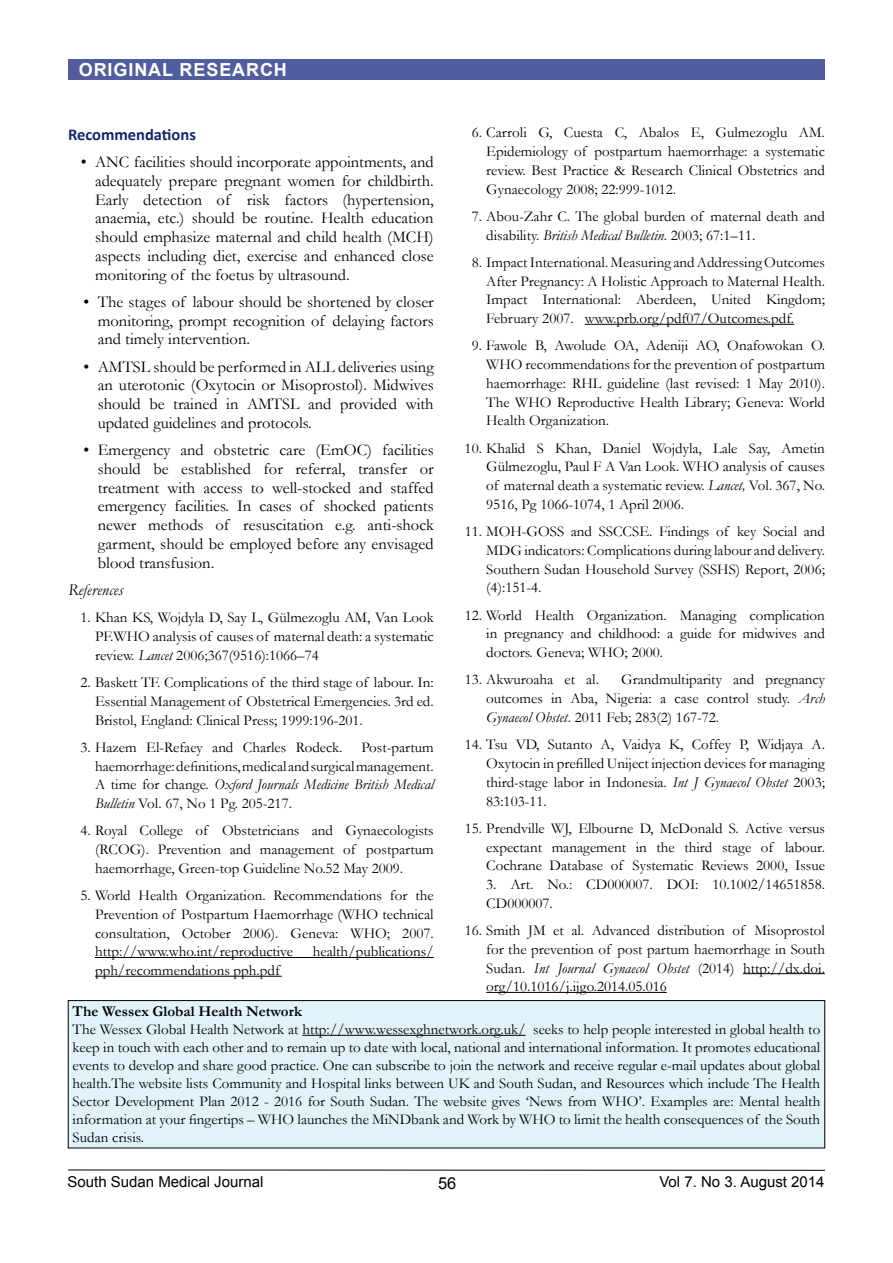
<style>
.page{position:relative;width:893px;height:1263px;background:#fff}
.page>*{position:absolute;margin:0;border:0;box-sizing:border-box;transform-origin:0 0}
.t1{font:700 18px "Arial";letter-spacing:.05em;color:#fff}
.t2{font:16.5px/18.8px "Garamond";color:#000;text-align:justify}
.t3{font:700 16.5px "Calibri";color:#11266c}
.t4{font:italic 16.5px "Garamond";color:#000}
.t5{font:16.5px "Arial";color:#000}
.t6{font:15px/18.8px "Garamond";color:#000;text-align:justify}
.t7{font:15px "Arial";color:#000}
.t8{font:700 15px "Garamond";color:#000}
.s1{font-style:italic}
</style>
<div class="page">
<hr style="left:68px;top:1169px;width:757px;height:2px;background:#000">
<div style="left:68px;top:60px;width:757px;height:20px;background:#525da0"></div>
<hr style="left:95px;top:957px;width:339px;height:1px;background:#000">
<hr style="left:95px;top:976px;width:187px;height:1px;background:#000">
<hr style="left:585px;top:324px;width:209px;height:1px;background:#000">
<hr style="left:743px;top:973px;width:82px;height:1px;background:#000">
<hr style="left:486px;top:992px;width:181px;height:1px;background:#000">
<div style="left:68px;top:1000px;width:757px;height:148px;background:#e1f3f9"></div>
<hr style="left:302px;top:1035px;width:223px;height:1px;background:#000">
<div style="left:68px;top:1000px;width:757px;height:148px;border:1px solid #000"></div>
<p class="t1" style="left:79px;top:57px;width:115px">ORIGINAL RESEARCH</p>
<p class="t3" style="left:68px;top:124px;width:129px">Recommendations</p>
<p class="t2" style="left:95px;top:152px;width:340px;text-indent:-14px">• ANC facilities should incorporate appointments, and adequately prepare pregnant women for childbirth.<br>Early detection of risk factors (hypertension, anaemia, etc.) should be routine. Health education should emphasize maternal and child health (MCH) aspects including diet, exercise and enhanced close monitoring of the foetus by ultrasound.</p>
<p class="t2" style="left:98px;top:292px;width:337px;text-indent:-14px">• The stages of labour should be shortened by closer monitoring, prompt recognition of delaying factors and timely intervention.</p>
<p class="t2" style="left:98px;top:357px;width:337px;text-indent:-14px">• AMTSL should be performed in ALL deliveries using an uterotonic (Oxytocin or Misoprostol). Midwives should be trained in AMTSL and provided with updated guidelines and protocols.</p>
<p class="t2" style="left:98px;top:440px;width:337px;text-indent:-14px">• Emergency and obstetric care (EmOC) facilities should be established for referral, transfer or treatment with access to well-stocked and staffed emergency facilities. In cases of shocked patients newer methods of resuscitation e.g. anti-shock garment, should be employed before any envisaged blood transfusion.</p>
<p class="t4" style="left:68px;top:578px;width:57px">References</p>
<p class="t6" style="left:95px;top:608px;width:340px;text-indent:-15px">1. Khan KS, Wojdyla D, Say L, Gülmezoglu AM, Van Look PF.WHO analysis of causes of maternal death: a systematic review. <span class="s1">Lancet</span> 2006;367(9516):1066–74</p>
<p class="t6" style="left:95px;top:672px;width:340px;text-indent:-15px">2. Baskett TF. Complications of the third stage of labour. In:<br>Essential Management of Obstetrical Emergencies. 3rd ed.<br>Bristol, England: Clinical Press; 1999:196-201.</p>
<p class="t6" style="left:80px;top:737px;width:264px">3. Hazem El-Refaey and Charles Rodeck.</p>
<p class="t6" style="left:95px;top:737px;width:340px;text-indent:266px">Post-partum haemorrhage: definitions, medical and surgical management.<br>A time for change. <span class="s1">Oxford Journals Medicine British Medical Bulletin</span> Vol. 67, No 1 Pg. 205-217.</p>
<p class="t6" style="left:95px;top:821px;width:340px;text-indent:-15px">4. Royal College of Obstetricians and Gynaecologists (RCOG). Prevention and management of postpartum haemorrhage, Green-top Guideline No.52 May 2009.</p>
<p class="t6" style="left:95px;top:886px;width:340px;text-indent:-15px">5. World Health Organization. Recommendations for the Prevention of Postpartum Haemorrhage (WHO technical consultation, October 2006). Geneva: WHO; 2007. http://www.who.int/reproductive</p>
<p class="t6" style="left:313px;top:942px;width:122px">health/publications/</p>
<p class="t6" style="left:95px;top:961px;width:186px">pph/recommendations pph.pdf</p>
<p class="t6" style="left:486px;top:123px;width:340px;text-indent:-15px">6. Carroli G, Cuesta C, Abalos E, Gulmezoglu AM.<br>Epidemiology of postpartum haemorrhage: a systematic review. Best Practice &amp; Research Clinical Obstetrics and Gynaecology 2008; 22:999-1012.</p>
<p class="t6" style="left:486px;top:206px;width:340px;text-indent:-15px">7. Abou-Zahr C. The global burden of maternal death and disability. <span class="s1">British Medical Bulletin</span>. 2003; 67:1–11.</p>
<p class="t6" style="left:486px;top:252px;width:340px;text-indent:-15px">8. Impact International. Measuring and Addressing Outcomes After Pregnancy: A Holistic Approach to Maternal Health.<br>Impact International: Aberdeen, United Kingdom; February 2007. www.prb.org/pdf07/Outcomes.pdf.</p>
<p class="t6" style="left:486px;top:336px;width:340px;text-indent:-15px">9. Fawole B, Awolude OA, Adeniji AO, Onafowokan O.<br>WHO recommendations for the prevention of postpartum haemorrhage: RHL guideline (last revised: 1 May 2010).<br>The WHO Reproductive Health Library; Geneva: World Health Organization.</p>
<p class="t6" style="left:486px;top:438px;width:340px;text-indent:-22px">10. Khalid S Khan, Daniel Wojdyla, Lale Say, Ametin Gülmezoglu, Paul F A Van Look. WHO analysis of causes of maternal death a systematic review. <span class="s1">Lancet,</span> Vol. 367, No.<br>9516, Pg 1066-1074, 1 April 2006.</p>
<p class="t6" style="left:486px;top:522px;width:340px;text-indent:-22px">11. MOH-GOSS and SSCCSE. Findings of key Social and MDG indicators: Complications during labour and delivery.<br>Southern Sudan Household Survey (SSHS) Report, 2006; (4):151-4.</p>
<p class="t6" style="left:486px;top:605px;width:340px;text-indent:-22px">12. World Health Organization. Managing complication in pregnancy and childhood: a guide for midwives and doctors. Geneva; WHO; 2000.</p>
<p class="t6" style="left:465px;top:670px;width:136px">13. Akwuroaha et al.</p>
<p class="t6" style="left:486px;top:670px;width:340px;text-indent:135px">Grandmultiparity and pregnancy outcomes in Aba, Nigeria: a case control study. <span class="s1">Arch Gynaecol Obstet</span>. 2011 Feb; 283(2) 167-72.</p>
<p class="t6" style="left:486px;top:735px;width:340px;text-indent:-22px">14. Tsu VD, Sutanto A, Vaidya K, Coffey P, Widjaya A.<br>Oxytocin in prefilled Uniject injection devices for managing third-stage labor in Indonesia. <span class="s1">Int J Gynaecol Obstet</span> 2003; 83:103-11.</p>
<p class="t6" style="left:486px;top:818px;width:340px;text-indent:-22px">15. Prendville WJ, Elbourne D, McDonald S. Active versus expectant management in the third stage of labour.<br>Cochrane Database of Systematic Reviews 2000, Issue</p>
<p class="t6" style="left:486px;top:874px;width:340px">3. Art. No.: CD000007. DOI: 10.1002/14651858.<br>CD000007.</p>
<p class="t6" style="left:486px;top:920px;width:340px;text-indent:-22px">16. Smith JM et al. Advanced distribution of Misoprostol for the prevention of post partum haemorrhage in South Sudan. <span class="s1">Int Journal Gynaecol Obstet</span> (2014) http://dx.doi. org/10.1016/j.ijgo.2014.05.016</p>
<p class="t8" style="left:73px;top:1001px;width:231px">The Wessex Global Health Network</p>
<p class="t6" style="left:73px;top:1020px;width:749px;line-height:18px">The Wessex Global Health Network at http://www.wessexghnetwork.org.uk/ seeks to help people interested in global health to keep in touch with each other and to remain up to date with local, national and international information. It promotes educational events to develop and share good practice. One can subscribe to join the network and receive regular e-mail updates about global health.The website lists Community and Hospital links between UK and South Sudan, and Resources which include The Health Sector Development Plan 2012 - 2016 for South Sudan. The website gives ‘News from WHO’. Examples are: Mental health information at your fingertips – WHO launches the MiNDbank and Work by WHO to limit the health consequences of the South Sudan crisis.</p>
<p class="t7" style="left:68px;top:1172px;width:197px">South Sudan Medical Journal</p>
<p class="t7" style="left:660px;top:1172px;width:166px">Vol 7. No 3. August 2014</p>
<p class="t5" style="left:438px;top:1172px;width:20px">56</p>
</div>
